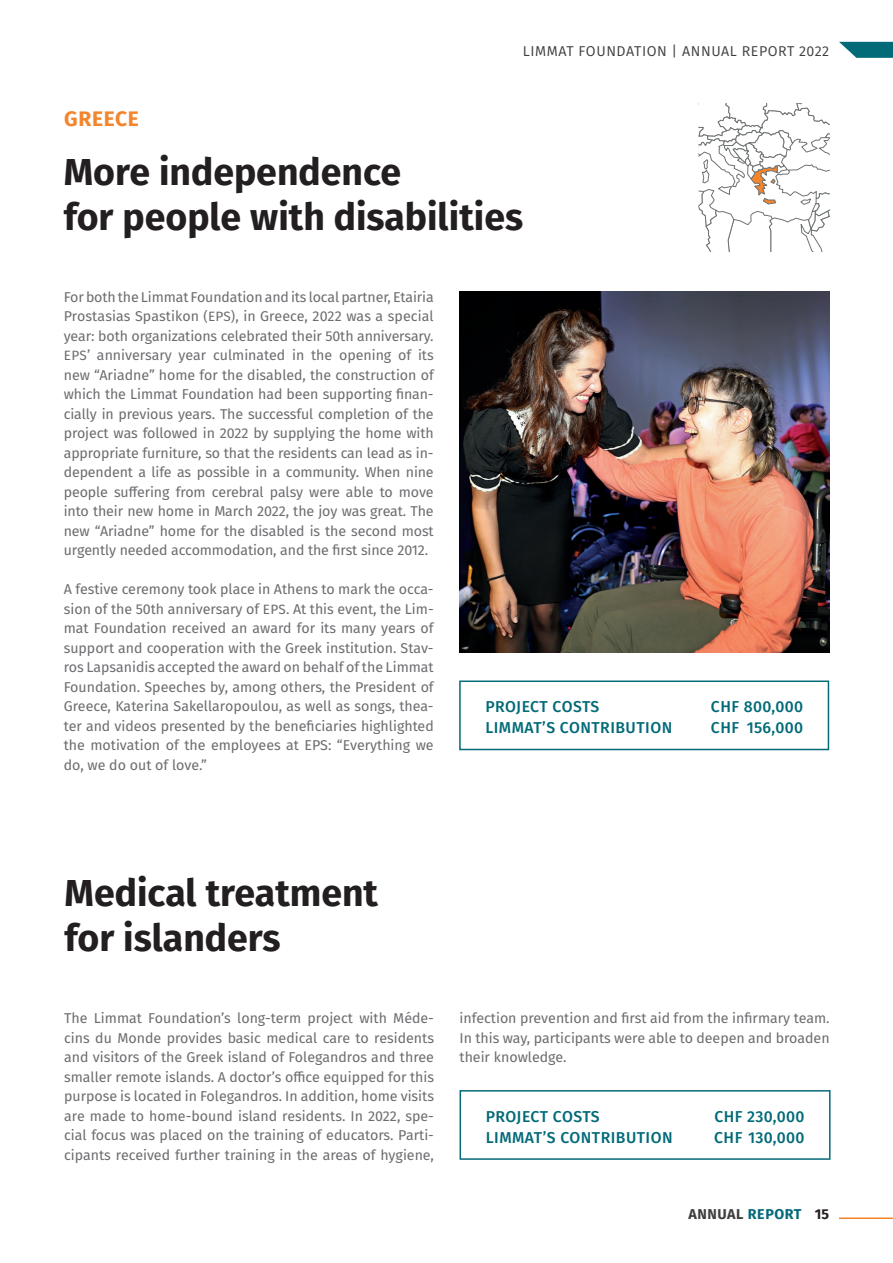
<style>
.page{position:relative;width:893px;height:1263px;background:#fff}
.page>*{position:absolute;margin:0;border:0;box-sizing:border-box;transform-origin:0 0}
.t1{font:700 37.5px/45px "Fira Sans";color:#231f20}
.t2{font:700 21px "Fira Sans";letter-spacing:.03em;color:#f5852a}
.t3{font:500 15.75px "Fira Sans";letter-spacing:.03em;color:#036a78}
.t4{font:14.25px/19.5px "Fira Sans";letter-spacing:-.005em;color:#6c6d70}
.t5{font:14.25px "Fira Sans";letter-spacing:.04em;color:#3e3e3f}
.t6{font:700 14.25px "Fira Sans";letter-spacing:.04em;color:#3e3e3f}
.s1{font-size:13.5px}
.s2{color:#036a78}
.s3{color:#231f20}
</style>
<div class="page">
<hr style="left:839px;top:1217px;width:54px;height:2px;background:#f5852a">
<svg style="left:839px;top:42px;width:54px;height:16px"></svg>
<img style="left:459px;top:291px;width:370px;height:362px">
<div style="left:459px;top:680px;width:370px;height:70px;border:2px solid #036a78"></div>
<div style="left:459px;top:1090px;width:371px;height:70px;border:2px solid #036a78"></div>
<svg style="left:698px;top:103px;width:132px;height:149px"></svg>
<h2 class="t2" style="left:64px;top:101px;width:76px">GREECE</h2>
<p class="t5" style="left:523px;top:41px;width:308px">LIMMAT FOUNDATION | ANNUAL REPORT 2022</p>
<h1 class="t1" style="left:64px;top:147px;width:461px">More independence<br>for people with disabilities</h1>
<p class="t4" style="left:64px;top:287px;width:371px">For both the Limmat Foundation and its local partner, Etairia Prostasias Spastikon <span class="s1">(EPS)</span>, in Greece, 2022 was a special year: both organizations celebrated their 50th anniversary.<br><span class="s1">EPS</span>’ anniversary year culminated in the opening of its new “Ariadne” home for the disabled, the construction of which the Limmat Foundation had been supporting finan&shy;cially in previous years. The successful completion of the project was followed in 2022 by supplying the home with appropriate furniture, so that the residents can lead as in&shy;dependent a life as possible in a community. When nine people suffering from cerebral palsy were able to move into their new home in March 2022, the joy was great. The new “Ariadne” home for the disabled is the second most urgently needed accommodation, and the first since 2012.</p>
<p class="t4" style="left:64px;top:579px;width:371px">A festive ceremony took place in Athens to mark the occa&shy;sion of the 50th anniversary of <span class="s1">EPS</span>. At this event, the Lim&shy;mat Foundation received an award for its many years of support and cooperation with the Greek institution. Stav&shy;ros Lapsanidis accepted the award on behalf of the Limmat Foundation. Speeches by, among others, the President of Greece, Katerina Sakellaropoulou, as well as songs, thea&shy;ter and videos presented by the beneficiaries highlighted the motivation of the employees at EPS: “Everything we do, we do out of love.”</p>
<p class="t3" style="left:485px;top:694px;width:115px">PROJECT COSTS</p>
<p class="t3" style="left:711px;top:694px;width:94px">CHF 800,000</p>
<p class="t3" style="left:485px;top:715px;width:188px">LIMMAT’S CONTRIBUTION</p>
<p class="t3" style="left:711px;top:715px;width:94px">CHF 156,000</p>
<h1 class="t1" style="left:65px;top:868px;width:315px">Medical treatment for islanders</h1>
<p class="t4" style="left:64px;top:1008px;width:371px;text-align:justify">The Limmat Foundation’s long-term project with Méde&shy;cins du Monde provides basic medical care to residents and visitors of the Greek island of Folegandros and three smaller remote islands. A doctor’s office equipped for this purpose is located in Folegandros. In addition, home visits are made to home-bound island residents. In 2022, spe&shy;cial focus was placed on the training of educators. Parti&shy;cipants received further training in the areas of hygiene,</p>
<p class="t4" style="left:459px;top:1008px;width:372px;text-align:justify">infection prevention and first aid from the infirmary team.<br>In this way, participants were able to deepen and broaden their knowledge.</p>
<p class="t3" style="left:486px;top:1104px;width:115px">PROJECT COSTS</p>
<p class="t3" style="left:714px;top:1104px;width:92px">CHF 230,000</p>
<p class="t3" style="left:486px;top:1125px;width:188px">LIMMAT’S CONTRIBUTION</p>
<p class="t3" style="left:714px;top:1125px;width:92px">CHF 130,000</p>
<p class="t6" style="left:688px;top:1202px;width:142px">ANNUAL <span class="s2">REPORT</span> <span class="s3">15</span></p>
</div>
